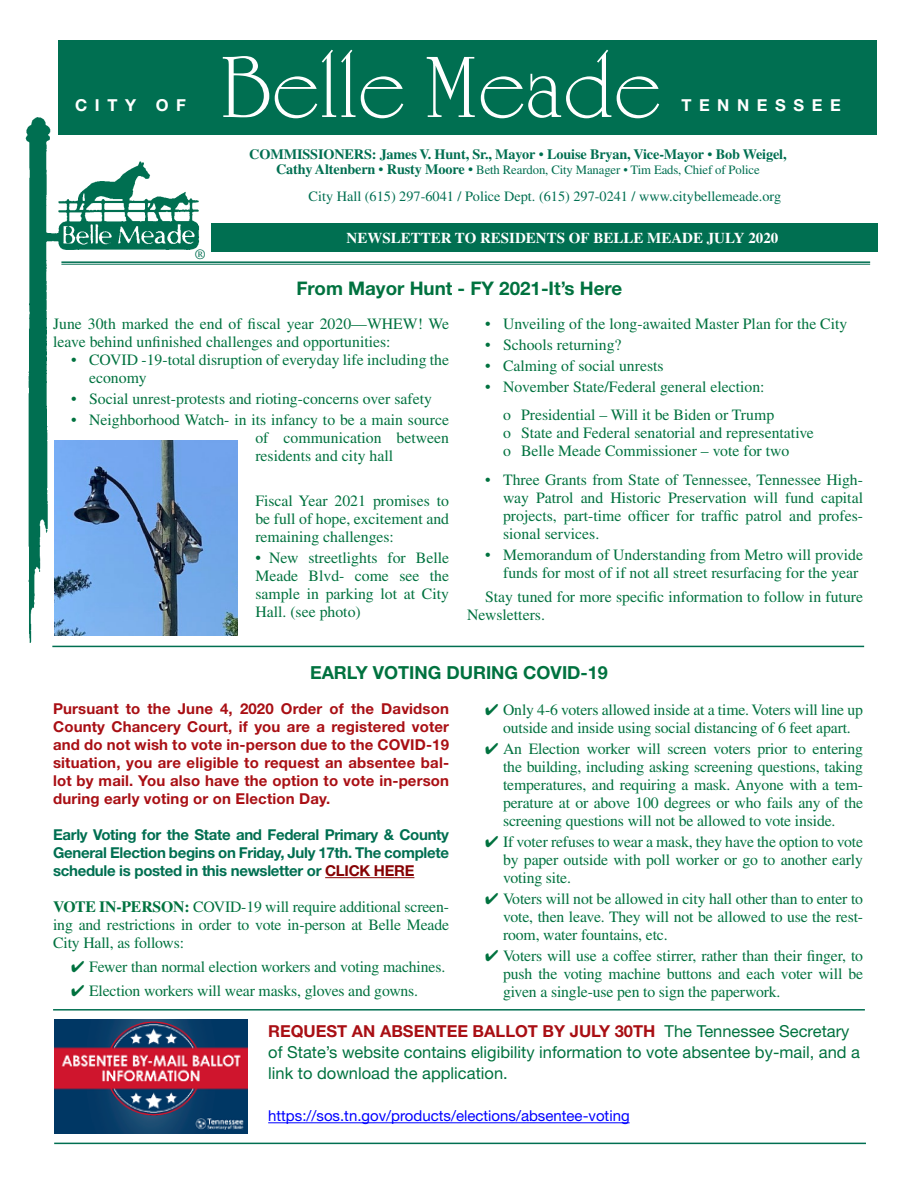
<style>
.page{position:relative;width:918px;height:1188px;background:#fff}
.page>*{position:absolute;margin:0;border:0;box-sizing:border-box;transform-origin:0 0}
.t1{font:90px "University Roman Plain";color:#fff}
.t2{font:700 18.75px "Helvetica Neue";color:#00723f}
.t3{font:700 18px "Helvetica Neue";color:#00723f}
.t4{font:16.5px/21px "Helvetica Neue";color:#00723f}
.t5{font:700 16.5px "Helvetica Neue";letter-spacing:.46em;color:#fff}
.t6{font:15.75px/18px "Times";color:#00723f;text-align:justify}
.t7{font:700 15px/18px "Helvetica Neue";letter-spacing:.01em;color:#a90f14;text-align:justify}
.t8{font:700 15px/18px "Helvetica Neue";letter-spacing:-.02em;color:#006f51;text-align:justify}
.t9{font:15px "Helvetica Neue";color:#00f}
.t10{font:700 15px "Times";color:#fff}
.t11{font:14.25px "Times";color:#006f51}
.t12{font:700 14.25px "Times";letter-spacing:-.01em;color:#006f51}
.t13{font:12.75px "Times";letter-spacing:-.01em;color:#006f51}
.s1{font-weight:400}
.s2{font-weight:700;font-size:14.25px}
.s3{font-size:14.25px}
.s4{color:#860203}
.s5{font-weight:700}
.s6{font-weight:700;color:#a90f14}
</style>
<div class="page">
<div style="left:58px;top:40px;width:820px;height:95px;background:#006f51"></div>
<div style="left:211px;top:223px;width:667px;height:28px;background:#006f51"></div>
<hr style="left:61px;top:261px;width:809px;height:2px;background:#006f51">
<hr style="left:61px;top:264px;width:809px;height:1px;background:#006f51">
<img style="left:25px;top:117px;width:180px;height:525px">
<hr style="left:54px;top:1143px;width:812px;height:1px;background:#006f51">
<hr style="left:52px;top:646px;width:812px;height:1px;background:#006f51">
<hr style="left:325px;top:877px;width:89px;height:1px;background:#860203">
<hr style="left:53px;top:1009px;width:812px;height:2px;background:#006f51">
<img style="left:54px;top:1020px;width:194px;height:114px">
<hr style="left:268px;top:1122px;width:362px;height:1px;background:#00f">
<img style="left:54px;top:440px;width:183px;height:195px">
<p class="t5" style="left:75px;top:95px;width:112px">CITY OF</p>
<p class="t11" style="left:195px;top:246px;width:12px">®</p>
<h1 class="t1" style="left:220px;top:33px;width:443px">Belle Meade</h1>
<p class="t5" style="left:681px;top:95px;width:161px">TENNESSEE</p>
<p class="t12" style="left:249px;top:146px;width:539px">COMMISSIONERS: James V. Hunt, Sr., Mayor <span class="s1">•</span> Louise Bryan, Vice-Mayor <span class="s1">•</span> Bob Weigel,</p>
<p class="t13" style="left:276px;top:163px;width:485px"><span class="s2">Cathy Altenbern</span> <span class="s3">•</span> <span class="s2">Rusty Moore</span> <span class="s3">•</span> Beth Reardon, City Manager • Tim Eads, Chief of Police</p>
<p class="t11" style="left:309px;top:188px;width:474px">City Hall (615) 297-6041 / Police Dept. (615) 297-0241 / www.citybellemeade.org</p>
<p class="t10" style="left:347px;top:229px;width:433px">NEWSLETTER TO RESIDENTS OF BELLE MEADE JULY 2020</p>
<p class="t2" style="left:296px;top:277px;width:327px">From Mayor Hunt - FY 2021-It’s Here</p>
<p class="t6" style="left:53px;top:314px;width:397px">June 30th marked the end of fiscal year 2020—WHEW! We leave behind unfinished challenges and opportunities:</p>
<p class="t6" style="left:89px;top:350px;width:361px;text-indent:-18px">• COVID -19-total disruption of everyday life including the economy</p>
<p class="t6" style="left:71px;top:389px;width:362px">• Social unrest-protests and rioting-concerns over safety</p>
<p class="t6" style="left:255px;top:410px;width:195px;text-indent:-184px">• Neighborhood Watch- in its infancy to be a main source of communication between residents and city hall</p>
<p class="t6" style="left:255px;top:491px;width:195px">Fiscal Year 2021 promises to be full of hope, excitement and remaining challenges:</p>
<p class="t6" style="left:255px;top:548px;width:195px">• New streetlights for Belle Meade Blvd- come see the sample in parking lot at City Hall. (see photo)</p>
<p class="t6" style="left:485px;top:314px;width:364px">• Unveiling of the long-awaited Master Plan for the City</p>
<p class="t6" style="left:485px;top:335px;width:138px">• Schools returning?</p>
<p class="t6" style="left:485px;top:356px;width:180px">• Calming of social unrests</p>
<p class="t6" style="left:503px;top:372px;width:273px;line-height:28.5px;text-indent:-18px">• November State/Federal general election: o Presidential – Will it be Biden or Trump</p>
<p class="t6" style="left:503px;top:424px;width:312px">o State and Federal senatorial and representative o Belle Meade Commissioner – vote for two</p>
<p class="t6" style="left:503px;top:470px;width:362px;text-indent:-18px">• Three Grants from State of Tennessee, Tennessee High&shy;way Patrol and Historic Preservation will fund capital projects, part-time officer for traffic patrol and profes&shy;sional services.</p>
<p class="t6" style="left:485px;top:545px;width:380px;text-align:right">• Memorandum of Understanding from Metro will provide funds for most of if not all street resurfacing for the year</p>
<p class="t6" style="left:467px;top:587px;width:398px;text-indent:18px">Stay tuned for more specific information to follow in future<br>Newsletters.</p>
<p class="t3" style="left:310px;top:662px;width:299px">EARLY VOTING DURING COVID-19</p>
<p class="t7" style="left:53px;top:700px;width:398px">Pursuant to the June 4, 2020 Order of the Davidson County Chancery Court, if you are a registered voter and do not wish to vote in-person due to the COVID-19 situation, you are eligible to request an absentee bal&shy;lot by mail. You also have the option to vote in-person during early voting or on Election Day.</p>
<p class="t8" style="left:53px;top:826px;width:397px">Early Voting for the State and Federal Primary &amp; County General Election begins on Friday, July 17th. The complete schedule is posted in this newsletter or <span class="s4">CLICK HERE</span></p>
<p class="t6" style="left:53px;top:898px;width:398px"><span class="s5">VOTE IN-PERSON:</span> COVID-19 will require additional screen&shy;ing and restrictions in order to vote in-person at Belle Meade City Hall, as follows:</p>
<p class="t6" style="left:71px;top:958px;width:376px">✔ Fewer than normal election workers and voting machines.</p>
<p class="t6" style="left:71px;top:982px;width:349px">✔ Election workers will wear masks, gloves and gowns.</p>
<p class="t6" style="left:485px;top:700px;width:379px;text-align:center">✔ Only 4-6 voters allowed inside at a time. Voters will line up outside and inside using social distancing of 6 feet apart.</p>
<p class="t6" style="left:503px;top:739px;width:361px;text-indent:-18px">✔ An Election worker will screen voters prior to entering the building, including asking screening questions, taking temperatures, and requiring a mask. Anyone with a tem&shy;perature at or above 100 degrees or who fails any of the screening questions will not be allowed to vote inside.</p>
<p class="t6" style="left:503px;top:832px;width:362px;text-indent:-18px">✔ If voter refuses to wear a mask, they have the option to vote by paper outside with poll worker or go to another early voting site.</p>
<p class="t6" style="left:503px;top:889px;width:362px;text-indent:-18px">✔ Voters will not be allowed in city hall other than to enter to vote, then leave. They will not be allowed to use the rest&shy;room, water fountains, etc.</p>
<p class="t6" style="left:503px;top:946px;width:362px;text-indent:-18px">✔ Voters will use a coffee stirrer, rather than their finger, to push the voting machine buttons and each voter will be given a single-use pen to sign the paperwork.</p>
<p class="t4" style="left:268px;top:1021px;width:593px"><span class="s6">REQUEST AN ABSENTEE BALLOT BY JULY 30TH</span> The Tennessee Secretary of State’s website contains eligibility information to vote absentee by-mail, and a link to download the application.</p>
<p class="t9" style="left:268px;top:1107px;width:363px">https://sos.tn.gov/products/elections/absentee-voting</p>
</div>
